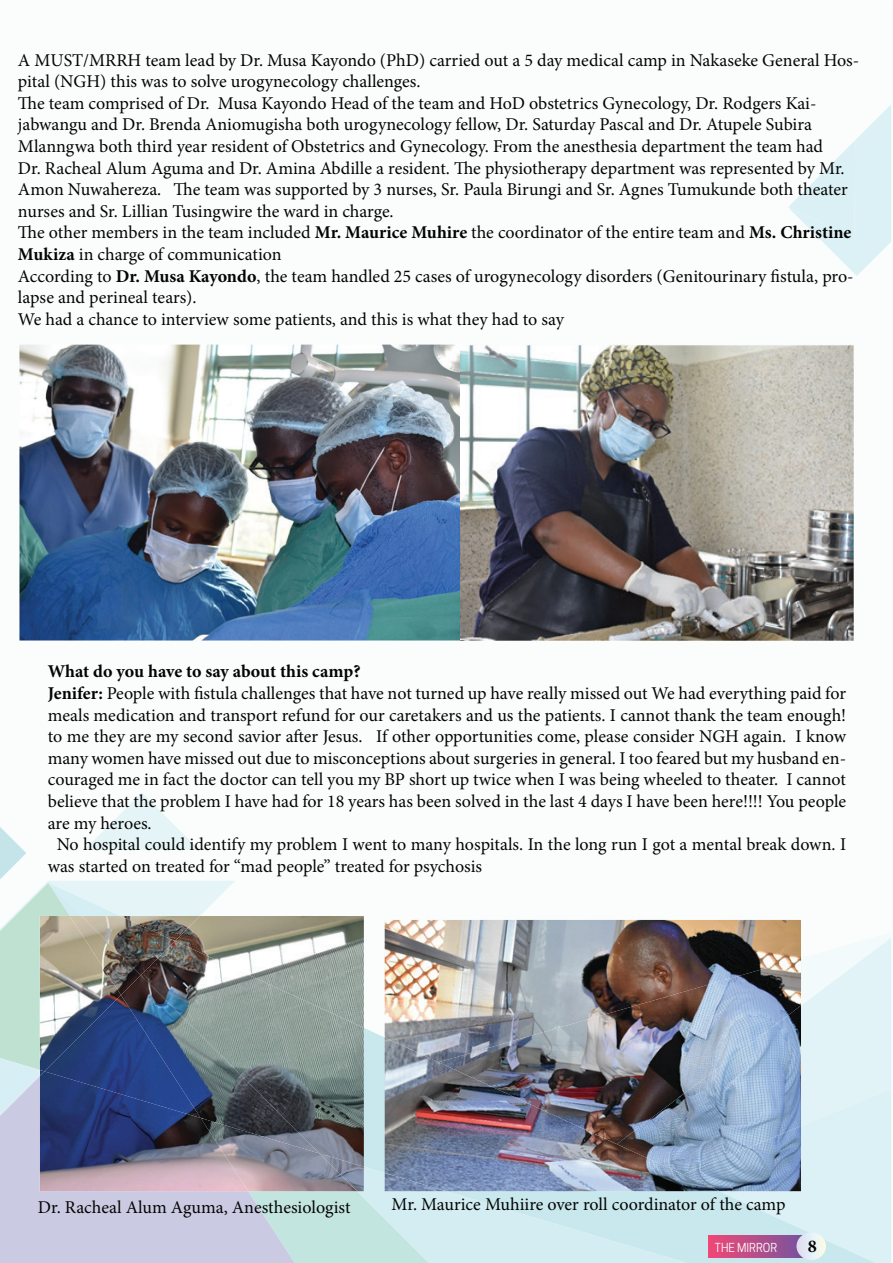
<style>
.page{position:relative;width:893px;height:1263px;background:#fff}
.page>*{position:absolute;margin:0;border:0;box-sizing:border-box;transform-origin:0 0}
.t1{font:18px/21.6px "Minion Pro";letter-spacing:-.005em;color:#040503}
.t2{font:700 18px "Minion Pro";letter-spacing:-.005em;color:#040503}
.t3{font:11.7px "Cooper Hewitt";color:#fff}
.s1{font-weight:700}
</style>
<div class="page">
<svg style="left:364px;top:1028px;width:511px;height:235px;background:#cae7ed"></svg>
<svg style="left:295px;top:1167px;width:392px;height:96px;background:#cbe9eb"></svg>
<svg style="left:0;top:1116px;width:295px;height:147px;background:#c9cce2"></svg>
<svg style="left:708px;top:1235px;width:80px;height:22px;background:#be4c86"></svg>
<svg style="left:788px;top:104px;width:104px;height:1157px"></svg>
<img style="left:19px;top:344px;width:835px;height:297px">
<img style="left:461px;top:345px;width:4px;height:296px">
<img style="left:235px;top:916px;width:129px;height:25px">
<img style="left:235px;top:941px;width:129px;height:212px">
<img style="left:235px;top:975px;width:84px;height:143px">
<img style="left:357px;top:1153px;width:7px;height:38px">
<img style="left:248px;top:1118px;width:109px;height:73px">
<img style="left:39px;top:1071px;width:209px;height:120px">
<svg style="left:0;top:793px;width:235px;height:323px"></svg>
<img style="left:384px;top:920px;width:417px;height:117px">
<img style="left:439px;top:958px;width:362px;height:79px">
<img style="left:617px;top:1005px;width:184px;height:121px">
<img style="left:719px;top:1126px;width:82px;height:65px">
<img style="left:384px;top:1037px;width:335px;height:154px">
<img style="left:384px;top:1173px;width:62px;height:18px">
<p class="t1" style="left:18px;top:49px;width:843px">A MUST/MRRH team lead by Dr. Musa Kayondo (PhD) carried out a 5 day medical camp in Nakaseke General Hos&shy;pital (NGH) this was to solve urogynecology challenges.<br>The team comprised of Dr. Musa Kayondo Head of the team and HoD obstetrics Gynecology, Dr. Rodgers Kai&shy;jabwangu and Dr. Brenda Aniomugisha both urogynecology fellow, Dr. Saturday Pascal and Dr. Atupele Subira Mlanngwa both third year resident of Obstetrics and Gynecology. From the anesthesia department the team had<br>Dr. Racheal Alum Aguma and Dr. Amina Abdille a resident. The physiotherapy department was represented by Mr.<br>Amon Nuwahereza. The team was supported by 3 nurses, Sr. Paula Birungi and Sr. Agnes Tumukunde both theater nurses and Sr. Lillian Tusingwire the ward in charge.<br>The other members in the team included <span class="s1">Mr. Maurice Muhire</span> the coordinator of the entire team and <span class="s1">Ms. Christine Mukiza</span> in charge of communication<br>According to <span class="s1">Dr. Musa Kayondo</span>, the team handled 25 cases of urogynecology disorders (Genitourinary fistula, pro&shy;lapse and perineal tears).<br>We had a chance to interview some patients, and this is what they had to say</p>
<p class="t2" style="left:48px;top:659px;width:314px">What do you have to say about this camp?</p>
<p class="t1" style="left:48px;top:682px;width:800px"><span class="s1">Jenifer:</span> People with fistula challenges that have not turned up have really missed out We had everything paid for</p>
<p class="t1" style="left:48px;top:704px;width:800px">meals medication and transport refund for our caretakers and us the patients. I cannot thank the team enough!</p>
<p class="t1" style="left:48px;top:726px;width:800px">to me they are my second savior after Jesus. If other opportunities come, please consider NGH again. I know</p>
<p class="t1" style="left:48px;top:747px;width:800px">many women have missed out due to misconceptions about surgeries in general. I too feared but my husband en-</p>
<p class="t1" style="left:48px;top:769px;width:800px">couraged me in fact the doctor can tell you my BP short up twice when I was being wheeled to theater. I cannot</p>
<p class="t1" style="left:48px;top:790px;width:800px">believe that the problem I have had for 18 years has been solved in the last 4 days I have been here!!!! You people</p>
<p class="t1" style="left:48px;top:812px;width:105px">are my heroes.</p>
<p class="t1" style="left:57px;top:834px;width:791px">No hospital could identify my problem I went to many hospitals. In the long run I got a mental break down. I</p>
<p class="t1" style="left:48px;top:855px;width:436px">was started on treated for “mad people” treated for psychosis</p>
<p class="t1" style="left:38px;top:1196px;width:314px">Dr. Racheal Alum Aguma, Anesthesiologist</p>
<p class="t1" style="left:392px;top:1194px;width:395px">Mr. Maurice Muhiire over roll coordinator of the camp</p>
<p class="t3" style="left:715px;top:1240px;width:64px">THE MIRROR</p>
<p class="t2" style="left:808px;top:1234px;width:10px">8</p>
</div>
